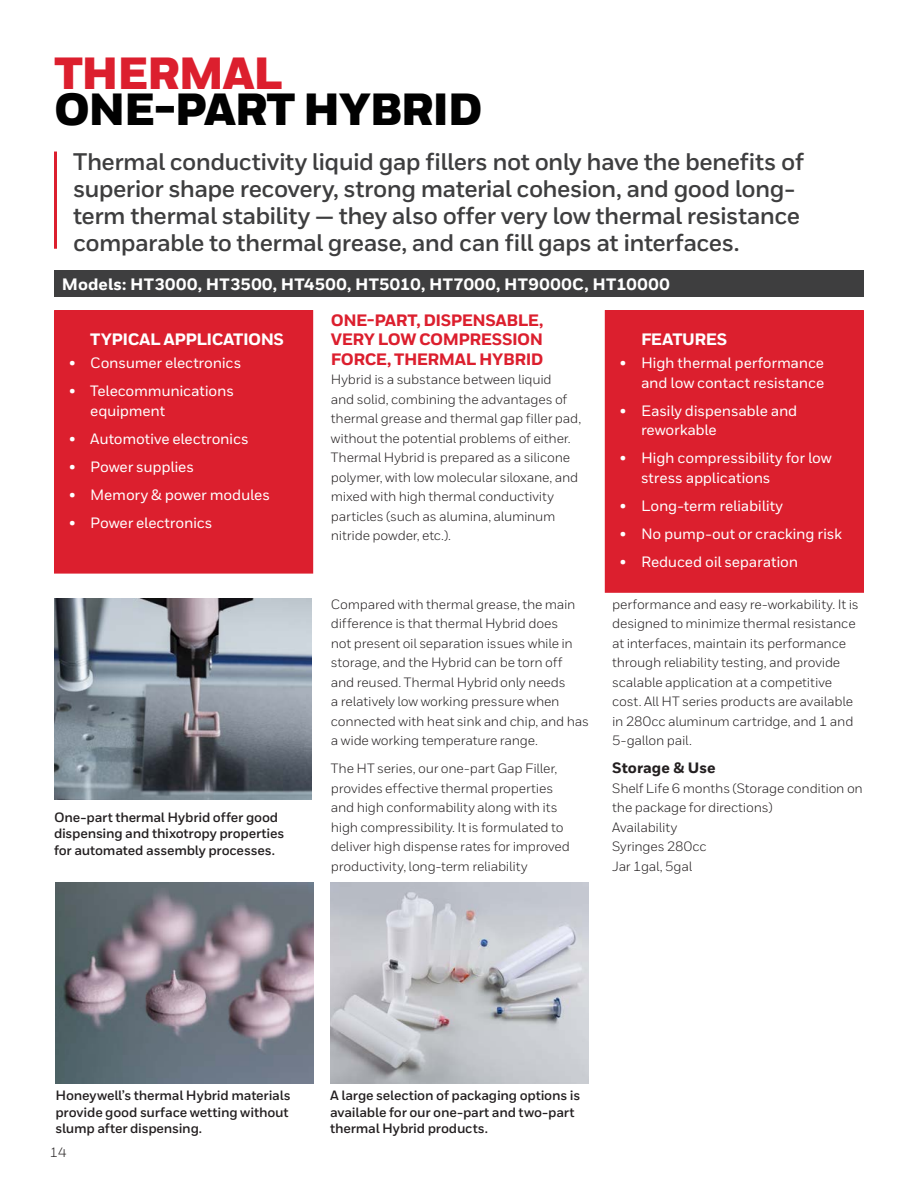
<style>
.page{position:relative;width:918px;height:1188px;background:#fff}
.page>*{position:absolute;margin:0;border:0;box-sizing:border-box;transform-origin:0 0}
._06_Inside__Heading{font:900 45px/36px "Honeywell Sans";letter-spacing:-.03em;color:#010101}
._08_Inside__Intro_Te{font:700 24px/27px "Honeywell Sans";letter-spacing:-.025em;color:#3e3e3f}
._09_Inside__Body_Hea{font:800 16.5px/19.5px "Honeywell Sans";letter-spacing:-.03em;color:#dc1f2e;text-align:justify}
._13_Inside__Info_Box{font:800 16.5px "Honeywell Sans";letter-spacing:.025em;color:#fff}
._13_Inside__Info_Box-2{font:800 16.5px "Honeywell Sans";letter-spacing:-.035em;color:#fff}
._13_Inside__Info_Box-3{font:800 16.5px "Honeywell Sans";letter-spacing:-.025em;color:#fff}
._15_Inside__Info_Box{font:500 15px/19.5px "Honeywell Sans";letter-spacing:-.015em;color:#fff}
._10_Inside__Body_Tex{font:800 15px "Honeywell Sans";color:#231f20}
._10_Inside__Body_Tex-2{font:13.5px/19.5px "Honeywell Sans";letter-spacing:-.015em;color:#231f20}
._10_Inside__Body_Tex-3{font:700 13.5px/16.5px "Honeywell Sans";letter-spacing:-.015em;color:#231f20}
.s1{color:#dc1f2e}
</style>
<div class="page">
<div style="left:55px;top:311px;width:257px;height:262px;background:#dc1f2e"></div>
<div style="left:54px;top:310px;width:259px;height:264px;border:2px solid #dc1f2e"></div>
<hr style="left:54px;top:152px;width:3px;height:97px;background:#dc1f2e">
<div style="left:54px;top:270px;width:810px;height:27px;background:#3e3e3f"></div>
<div style="left:606px;top:311px;width:257px;height:281px;background:#dc1f2e"></div>
<div style="left:605px;top:310px;width:259px;height:283px;border:2px solid #dc1f2e"></div>
<img style="left:54px;top:598px;width:258px;height:201px">
<img style="left:56px;top:883px;width:258px;height:200px">
<img style="left:330px;top:883px;width:258px;height:200px">
<p class="_06_Inside__Heading" style="left:54px;top:57px;width:430px"><span class="s1">THERMAL<br></span>ONE-PART HYBRID</p>
<p class="_08_Inside__Intro_Te" style="left:73px;top:149px;width:732px">Thermal conductivity liquid gap fillers not only have the benefits of superior shape recovery, strong material cohesion, and good long&shy;term thermal stability — they also offer very low thermal resistance comparable to thermal grease, and can fill gaps at interfaces.</p>
<p class="_13_Inside__Info_Box" style="left:62px;top:274px;width:610px">Models: HT3000, HT3500, HT4500, HT5010, HT7000, HT9000C, HT10000</p>
<p class="_13_Inside__Info_Box-2" style="left:90px;top:329px;width:195px">TYPICAL APPLICATIONS</p>
<p class="_15_Inside__Info_Box" style="left:69px;top:354px;width:174px">• Consumer electronics</p>
<p class="_15_Inside__Info_Box" style="left:90px;top:382px;width:145px;text-indent:-21px">• Telecommunications equipment</p>
<p class="_15_Inside__Info_Box" style="left:69px;top:429px;width:181px">• Automotive electronics</p>
<p class="_15_Inside__Info_Box" style="left:69px;top:457px;width:127px">• Power supplies</p>
<p class="_15_Inside__Info_Box" style="left:69px;top:485px;width:203px">• Memory &amp; power modules</p>
<p class="_15_Inside__Info_Box" style="left:69px;top:513px;width:145px">• Power electronics</p>
<p class="_10_Inside__Body_Tex-3" style="left:54px;top:809px;width:232px">One-part thermal Hybrid offer good dispensing and thixotropy properties for automated assembly processes.</p>
<p class="_09_Inside__Body_Hea" style="left:331px;top:311px;width:214px">ONE-PART, DISPENSABLE, VERY LOW COMPRESSION FORCE, THERMAL HYBRID</p>
<p class="_10_Inside__Body_Tex-2" style="left:331px;top:370px;width:252px">Hybrid is a substance between liquid<br>and solid, combining the advantages of thermal grease and thermal gap filler pad, without the potential problems of either.<br>Thermal Hybrid is prepared as a silicone polymer, with low molecular siloxane, and mixed with high thermal conductivity particles (such as alumina, aluminum nitride powder, etc.).</p>
<p class="_10_Inside__Body_Tex-2" style="left:331px;top:594px;width:260px">Compared with thermal grease, the main difference is that thermal Hybrid does<br>not present oil separation issues while in storage, and the Hybrid can be torn off and reused. Thermal Hybrid only needs<br>a relatively low working pressure when connected with heat sink and chip, and has a wide working temperature range.</p>
<p class="_10_Inside__Body_Tex-2" style="left:331px;top:759px;width:241px">The HT series, our one-part Gap Filler, provides effective thermal properties and high conformability along with its high compressibility. It is formulated to deliver high dispense rates for improved productivity, long-term reliability</p>
<p class="_13_Inside__Info_Box-3" style="left:641px;top:329px;width:88px">FEATURES</p>
<p class="_15_Inside__Info_Box" style="left:620px;top:354px;width:206px;text-align:right">• High thermal performance and low contact resistance</p>
<p class="_15_Inside__Info_Box" style="left:641px;top:401px;width:158px;text-indent:-21px">• Easily dispensable and reworkable</p>
<p class="_15_Inside__Info_Box" style="left:641px;top:449px;width:192px;text-indent:-21px">• High compressibility for low stress applications</p>
<p class="_15_Inside__Info_Box" style="left:620px;top:496px;width:165px">• Long-term reliability</p>
<p class="_15_Inside__Info_Box" style="left:620px;top:524px;width:224px">• No pump-out or cracking risk</p>
<p class="_15_Inside__Info_Box" style="left:620px;top:552px;width:180px">• Reduced oil separation</p>
<p class="_10_Inside__Body_Tex-2" style="left:612px;top:594px;width:248px">performance and easy re-workability. It is designed to minimize thermal resistance at interfaces, maintain its performance through reliability testing, and provide scalable application at a competitive cost. All HT series products are available in 280cc aluminum cartridge, and 1 and 5-gallon pail.</p>
<p class="_10_Inside__Body_Tex" style="left:612px;top:759px;width:105px">Storage &amp; Use</p>
<p class="_10_Inside__Body_Tex-2" style="left:612px;top:778px;width:252px">Shelf Life 6 months (Storage condition on the package for directions)</p>
<p class="_10_Inside__Body_Tex-2" style="left:612px;top:817px;width:67px">Availability</p>
<p class="_10_Inside__Body_Tex-2" style="left:612px;top:837px;width:96px">Syringes 280cc</p>
<p class="_10_Inside__Body_Tex-2" style="left:612px;top:856px;width:82px">Jar 1gal, 5gal</p>
<p class="_10_Inside__Body_Tex-3" style="left:56px;top:1088px;width:237px">Honeywell’s thermal Hybrid materials provide good surface wetting without slump after dispensing.</p>
<p class="_10_Inside__Body_Tex-3" style="left:330px;top:1088px;width:252px">A large selection of packaging options is available for our one-part and two-part thermal Hybrid products.</p>
<p class="_10_Inside__Body_Tex-2" style="left:50px;top:1143px;width:18px">14</p>
</div>
